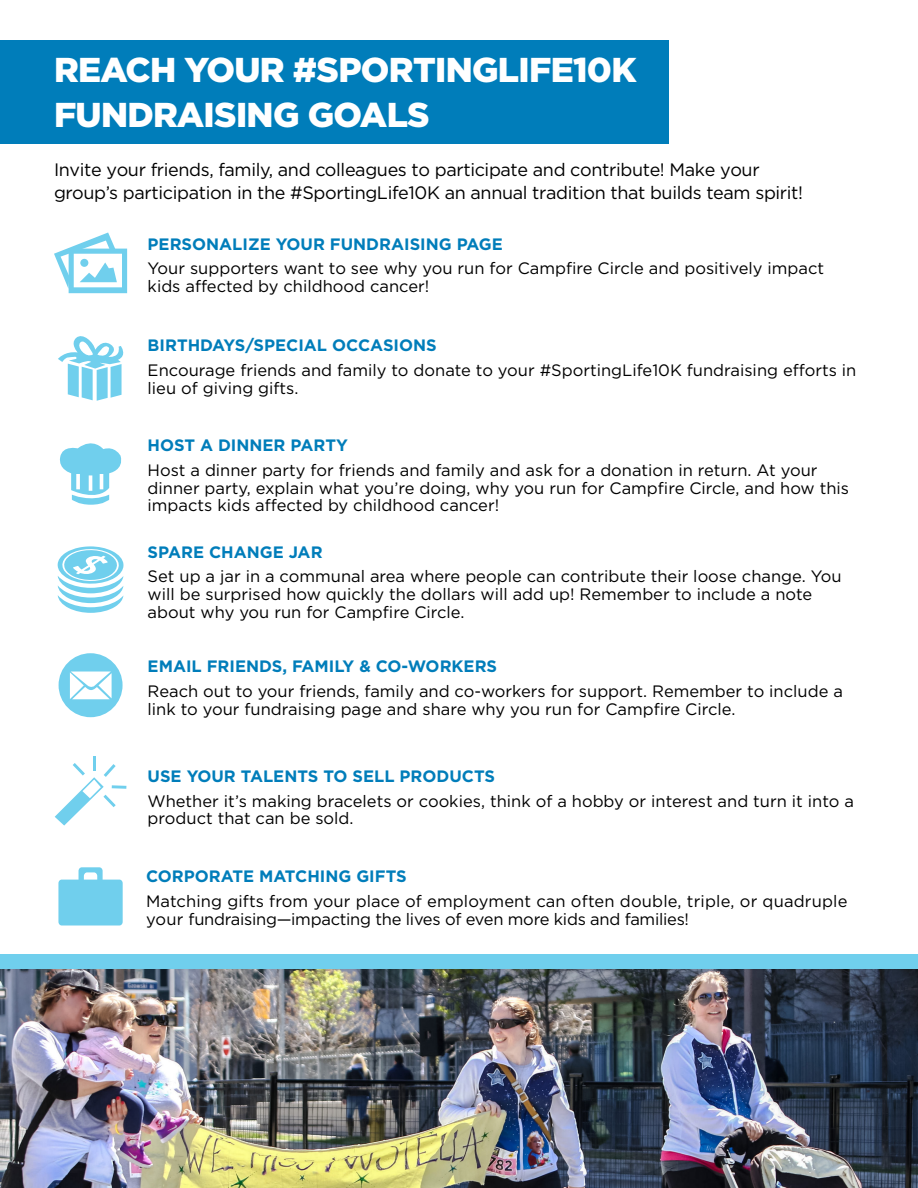
<style>
.page{position:relative;width:918px;height:1188px;background:#fff}
.page>*{position:absolute;margin:0;border:0;box-sizing:border-box;transform-origin:0 0}
.t1{font:900 34.5px "Gotham";letter-spacing:-.02em;color:#fff}
.t2{font:18px/22.5px "Gotham";letter-spacing:-.02em;color:#000}
.t3{font:16.5px/17.5px "Gotham";color:#000}
.t4{font:700 16.5px "Gotham";color:#007dba}
</style>
<div class="page">
<div style="left:0;top:41px;width:669px;height:103px;background:#007dba"></div>
<svg style="left:58px;top:867px;width:65px;height:59px"></svg>
<svg style="left:57px;top:546px;width:66px;height:67px"></svg>
<svg style="left:54px;top:233px;width:73px;height:60px"></svg>
<svg style="left:58px;top:336px;width:66px;height:65px"></svg>
<svg style="left:59px;top:443px;width:63px;height:62px"></svg>
<hr style="left:93px;top:756px;width:3px;height:15px;background:#70cfed">
<svg style="left:55px;top:763px;width:71px;height:63px"></svg>
<svg style="left:59px;top:653px;width:64px;height:64px"></svg>
<img style="left:0;top:969px;width:918px;height:219px">
<div style="left:0;top:954px;width:918px;height:15px;background:#70cfed"></div>
<p class="t1" style="left:54px;top:46px;width:584px">REACH YOUR #SPORTINGLIFE10K</p>
<p class="t1" style="left:54px;top:91px;width:377px">FUNDRAISING GOALS</p>
<p class="t2" style="left:54px;top:158px;width:751px">Invite your friends, family, and colleagues to participate and contribute! Make your group’s participation in the #SportingLife10K an annual tradition that builds team spirit!</p>
<p class="t4" style="left:148px;top:233px;width:357px">PERSONALIZE YOUR FUNDRAISING PAGE</p>
<p class="t3" style="left:148px;top:259px;width:678px">Your supporters want to see why you run for Campfire Circle and positively impact kids affected by childhood cancer!</p>
<p class="t4" style="left:148px;top:334px;width:291px">BIRTHDAYS/SPECIAL OCCASIONS</p>
<p class="t3" style="left:148px;top:361px;width:710px">Encourage friends and family to donate to your #SportingLife10K fundraising efforts in lieu of giving gifts.</p>
<p class="t4" style="left:148px;top:434px;width:202px">HOST A DINNER PARTY</p>
<p class="t3" style="left:148px;top:461px;width:703px">Host a dinner party for friends and family and ask for a donation in return. At your dinner party, explain what you’re doing, why you run for Campfire Circle, and how this impacts kids affected by childhood cancer!</p>
<p class="t4" style="left:148px;top:541px;width:176px">SPARE CHANGE JAR</p>
<p class="t3" style="left:148px;top:567px;width:695px">Set up a jar in a communal area where people can contribute their loose change. You will be surprised how quickly the dollars will add up! Remember to include a note about why you run for Campfire Circle.</p>
<p class="t4" style="left:148px;top:656px;width:351px">EMAIL FRIENDS, FAMILY &amp; CO-WORKERS</p>
<p class="t3" style="left:148px;top:682px;width:697px">Reach out to your friends, family and co-workers for support. Remember to include a link to your fundraising page and share why you run for Campfire Circle.</p>
<p class="t4" style="left:148px;top:765px;width:349px">USE YOUR TALENTS TO SELL PRODUCTS</p>
<p class="t3" style="left:148px;top:792px;width:708px">Whether it’s making bracelets or cookies, think of a hobby or interest and turn it into a product that can be sold.</p>
<p class="t4" style="left:146px;top:866px;width:262px">CORPORATE MATCHING GIFTS</p>
<p class="t3" style="left:146px;top:892px;width:703px">Matching gifts from your place of employment can often double, triple, or quadruple your fundraising—impacting the lives of even more kids and families!</p>
</div>
